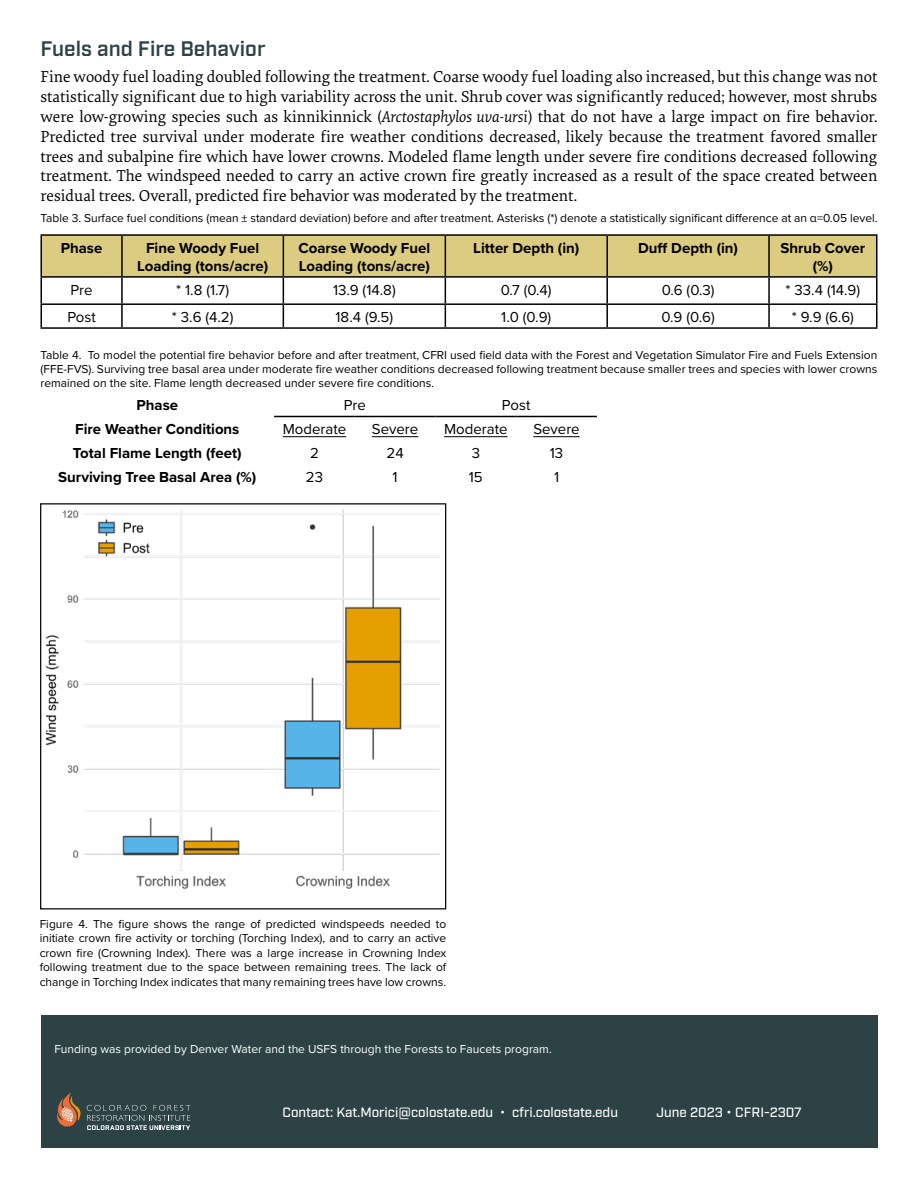
<style>
.page{position:relative;width:918px;height:1188px;background:#fff}
.page>*{position:absolute;margin:0;border:0;box-sizing:border-box;transform-origin:0 0}
.t1{font:600 21px "Industry";color:#2d4245}
.t2{font:16.5px/19.8px "Elena";color:#000;text-align:justify}
.t3{font:700 15px/18px "Proxima Nova";color:#000;text-align:center}
.t4{font:15px "Proxima Nova";color:#000}
.t5{font:500 13.5px "Industry";color:#fff}
.t6{font:12px/14.4px "Proxima Nova";color:#000;text-align:justify}
.t7{font:12px "Proxima Nova";color:#fff}
.s1{font-style:italic}
</style>
<div class="page">
<div style="left:41px;top:1015px;width:836px;height:133px;background:#2d4245"></div>
<svg style="left:57px;top:1092px;width:134px;height:38px"></svg>
<img style="left:45px;top:509px;width:395px;height:380px">
<hr style="left:40px;top:234px;width:82px;height:2px;background:#000">
<hr style="left:40px;top:236px;width:2px;height:40px;background:#000">
<hr style="left:122px;top:234px;width:161px;height:2px;background:#000">
<hr style="left:283px;top:234px;width:162px;height:2px;background:#000">
<hr style="left:445px;top:234px;width:162px;height:2px;background:#000">
<hr style="left:607px;top:234px;width:162px;height:2px;background:#000">
<hr style="left:769px;top:234px;width:109px;height:2px;background:#000">
<hr style="left:876px;top:236px;width:2px;height:40px;background:#000">
<hr style="left:40px;top:276px;width:82px;height:2px;background:#000">
<hr style="left:40px;top:278px;width:2px;height:25px;background:#000">
<hr style="left:769px;top:276px;width:109px;height:2px;background:#000">
<hr style="left:876px;top:278px;width:2px;height:25px;background:#000">
<hr style="left:40px;top:303px;width:82px;height:2px;background:#000">
<hr style="left:40px;top:305px;width:2px;height:22px;background:#000">
<svg style="left:41px;top:235px;width:836px;height:92px"></svg>
<hr style="left:607px;top:303px;width:162px;height:2px;background:#000">
<hr style="left:606px;top:305px;width:2px;height:22px;background:#000">
<hr style="left:769px;top:303px;width:109px;height:2px;background:#000">
<hr style="left:768px;top:305px;width:2px;height:22px;background:#000">
<hr style="left:876px;top:305px;width:2px;height:22px;background:#000">
<hr style="left:40px;top:327px;width:82px;height:2px;background:#000">
<hr style="left:122px;top:327px;width:161px;height:2px;background:#000">
<hr style="left:283px;top:327px;width:162px;height:2px;background:#000">
<hr style="left:445px;top:327px;width:162px;height:2px;background:#000">
<hr style="left:607px;top:327px;width:162px;height:2px;background:#000">
<hr style="left:769px;top:327px;width:109px;height:2px;background:#000">
<hr style="left:274px;top:416px;width:81px;height:1px;background:#000">
<hr style="left:355px;top:416px;width:81px;height:1px;background:#000">
<hr style="left:436px;top:416px;width:80px;height:1px;background:#000">
<hr style="left:516px;top:416px;width:81px;height:1px;background:#000">
<hr style="left:283px;top:436px;width:63px;height:1px;background:#000">
<hr style="left:372px;top:436px;width:46px;height:1px;background:#000">
<hr style="left:444px;top:436px;width:64px;height:1px;background:#000">
<hr style="left:533px;top:436px;width:47px;height:1px;background:#000">
<h1 class="t1" style="left:40px;top:36px;width:227px">Fuels and Fire Behavior</h1>
<p class="t2" style="left:40px;top:66px;width:839px">Fine woody fuel loading doubled following the treatment. Coarse woody fuel loading also increased, but this change was not statistically significant due to high variability across the unit. Shrub cover was significantly reduced; however, most shrubs were low-growing species such as kinnikinnick (<span class="s1">Arctostaphylos uva-ursi</span>) that do not have a large impact on fire behavior.<br>Predicted tree survival under moderate fire weather conditions decreased, likely because the treatment favored smaller trees and subalpine fire which have lower crowns. Modeled flame length under severe fire conditions decreased following treatment. The windspeed needed to carry an active crown fire greatly increased as a result of the space created between residual trees. Overall, predicted fire behavior was moderated by the treatment.</p>
<p class="t6" style="left:40px;top:211px;width:839px">Table 3. Surface fuel conditions (mean ± standard deviation) before and after treatment. Asterisks (*) denote a statistically significant difference at an α=0.05 level.</p>
<p class="t3" style="left:61px;top:239px;width:43px">Phase</p>
<p class="t3" style="left:137px;top:239px;width:133px">Fine Woody Fuel<br>Loading (tons/acre)</p>
<p class="t3" style="left:298px;top:239px;width:133px;text-align:left">Coarse Woody Fuel<br>Loading (tons/acre)</p>
<p class="t3" style="left:473px;top:239px;width:108px">Litter Depth (in)</p>
<p class="t3" style="left:638px;top:239px;width:101px">Duff Depth (in)</p>
<p class="t3" style="left:781px;top:239px;width:86px">Shrub Cover (%)</p>
<p class="t4" style="left:71px;top:279px;width:24px">Pre</p>
<p class="t4" style="left:176px;top:279px;width:54px">* 1.8 (1.7)</p>
<p class="t4" style="left:333px;top:279px;width:64px">13.9 (14.8)</p>
<p class="t4" style="left:501px;top:279px;width:52px">0.7 (0.4)</p>
<p class="t4" style="left:662px;top:279px;width:54px">0.6 (0.3)</p>
<p class="t4" style="left:786px;top:279px;width:76px">* 33.4 (14.9)</p>
<p class="t4" style="left:67px;top:306px;width:30px">Post</p>
<p class="t4" style="left:172px;top:306px;width:63px">* 3.6 (4.2)</p>
<p class="t4" style="left:336px;top:306px;width:59px">18.4 (9.5)</p>
<p class="t4" style="left:501px;top:306px;width:52px">1.0 (0.9)</p>
<p class="t4" style="left:661px;top:306px;width:55px">0.9 (0.6)</p>
<p class="t4" style="left:792px;top:306px;width:64px">* 9.9 (6.6)</p>
<p class="t6" style="left:40px;top:347px;width:838px">Table 4. To model the potential fire behavior before and after treatment, CFRI used field data with the Forest and Vegetation Simulator Fire and Fuels Extension (FFE-FVS). Surviving tree basal area under moderate fire weather conditions decreased following treatment because smaller trees and species with lower crowns remained on the site. Flame length decreased under severe fire conditions.</p>
<p class="t3" style="left:136px;top:396px;width:43px">Phase</p>
<p class="t4" style="left:344px;top:394px;width:24px">Pre</p>
<p class="t4" style="left:502px;top:394px;width:30px">Post</p>
<p class="t3" style="left:75px;top:420px;width:166px">Fire Weather Conditions</p>
<p class="t4" style="left:283px;top:418px;width:65px">Moderate</p>
<p class="t4" style="left:372px;top:418px;width:48px">Severe</p>
<p class="t4" style="left:444px;top:418px;width:65px">Moderate</p>
<p class="t4" style="left:533px;top:418px;width:48px">Severe</p>
<p class="t3" style="left:73px;top:444px;width:170px">Total Flame Length (feet)</p>
<p class="t4" style="left:310px;top:442px;width:10px">2</p>
<p class="t4" style="left:387px;top:442px;width:19px">24</p>
<p class="t4" style="left:472px;top:442px;width:10px">3</p>
<p class="t4" style="left:550px;top:442px;width:15px">13</p>
<p class="t3" style="left:58px;top:468px;width:200px">Surviving Tree Basal Area (%)</p>
<p class="t4" style="left:306px;top:466px;width:19px">23</p>
<p class="t4" style="left:393px;top:466px;width:7px">1</p>
<p class="t4" style="left:469px;top:466px;width:15px">15</p>
<p class="t4" style="left:554px;top:466px;width:7px">1</p>
<p class="t6" style="left:40px;top:916px;width:408px">Figure 4. The figure shows the range of predicted windspeeds needed to initiate crown fire activity or torching (Torching Index), and to carry an active crown fire (Crowning Index). There was a large increase in Crowning Index following treatment due to the space between remaining trees. The lack of change in Torching Index indicates that many remaining trees have low crowns.</p>
<p class="t7" style="left:54px;top:1040px;width:499px">Funding was provided by Denver Water and the USFS through the Forests to Faucets program.</p>
<p class="t5" style="left:283px;top:1104px;width:337px">Contact: Kat.Morici@colostate.edu • cfri.colostate.edu</p>
<p class="t5" style="left:657px;top:1104px;width:147px">June 2023 • CFRI-2307</p>
</div>
